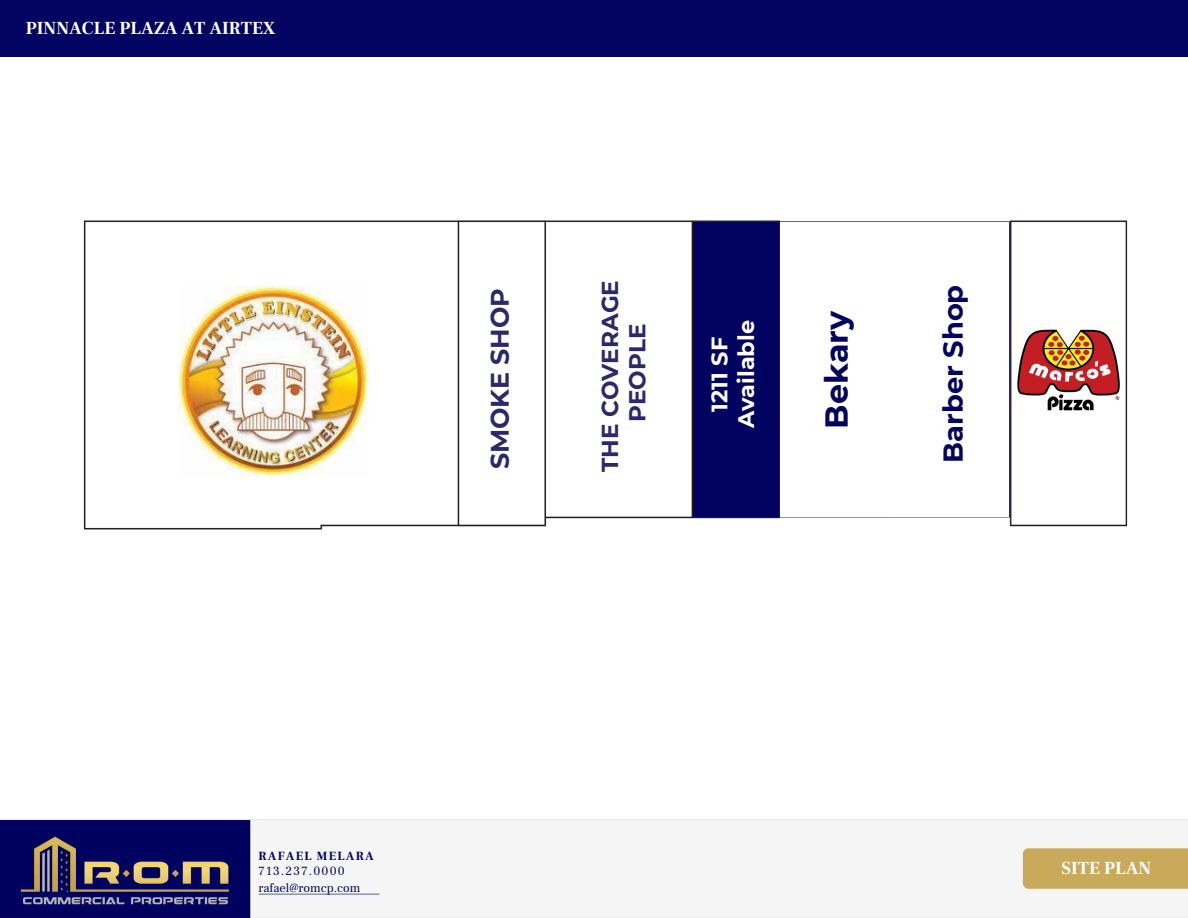
<style>
.page{position:relative;width:1188px;height:918px;background:#fff}
.page>*{position:absolute;margin:0;border:0;box-sizing:border-box;transform-origin:0 0}
.t1{font:700 31.8px "Montserrat";color:#020360}
.t2{font:700 27.3px "Montserrat";color:#020360}
.t3{font:700 25.35px "Montserrat";color:#2b286b}
.t4{font:700 23.1px/27.3px "Montserrat";color:#2b286b;text-align:center}
.t5{font:700 22.35px/26.5px "Montserrat";color:#fff;text-align:center}
.t6{font:700 18px "Frank Ruhl Libre";color:#fff}
.t7{font:12.45px "Frank Ruhl Libre";color:#020360}
.t8{font:700 12.3px/14.7px "Frank Ruhl Libre";letter-spacing:.095em;color:#020360}
.s1{font-weight:400}
</style>
<div class="page">
<div style="left:0;top:0;width:1188px;height:56px;background:#030361"></div>
<img style="left:0;top:819px;width:1188px;height:99px">
<img style="left:83px;top:220px;width:1045px;height:310px">
<img style="left:178px;top:286px;width:190px;height:190px">
<div style="left:780px;top:222px;width:118px;height:295px;background:#fff"></div>
<div style="left:693px;top:222px;width:86px;height:295px;background:#020360"></div>
<div style="left:899px;top:222px;width:110px;height:295px;background:#fff"></div>
<h2 class="t6" style="left:26px;top:17px;width:251px">PINNACLE PLAZA AT AIRTEX</h2>
<h3 class="t3" style="left:484px;top:469px;width:183px;rotate:-90deg">SMOKE SHOP</h3>
<p class="t4" style="left:596px;top:472px;width:193px;rotate:-90deg">THE COVERAGE<br>PEOPLE</p>
<p class="t5" style="left:706px;top:428px;width:110px;rotate:-90deg">1211 SF<br>Available</p>
<p class="t1" style="left:817px;top:429px;width:120px;rotate:-90deg">Bekary</p>
<h6 class="t2" style="left:936px;top:463px;width:180px;rotate:-90deg">Barber Shop</h6>
<h5 class="t8" style="left:259px;top:849px;width:117px">RAFAEL MELARA<br><span class="s1">713.237.0000</span></h5>
<h1 class="t7" style="left:259px;top:880px;width:104px">rafael@romcp.com</h1>
<h4 class="t6" style="left:1062px;top:856px;width:91px">SITE PLAN</h4>
</div>
